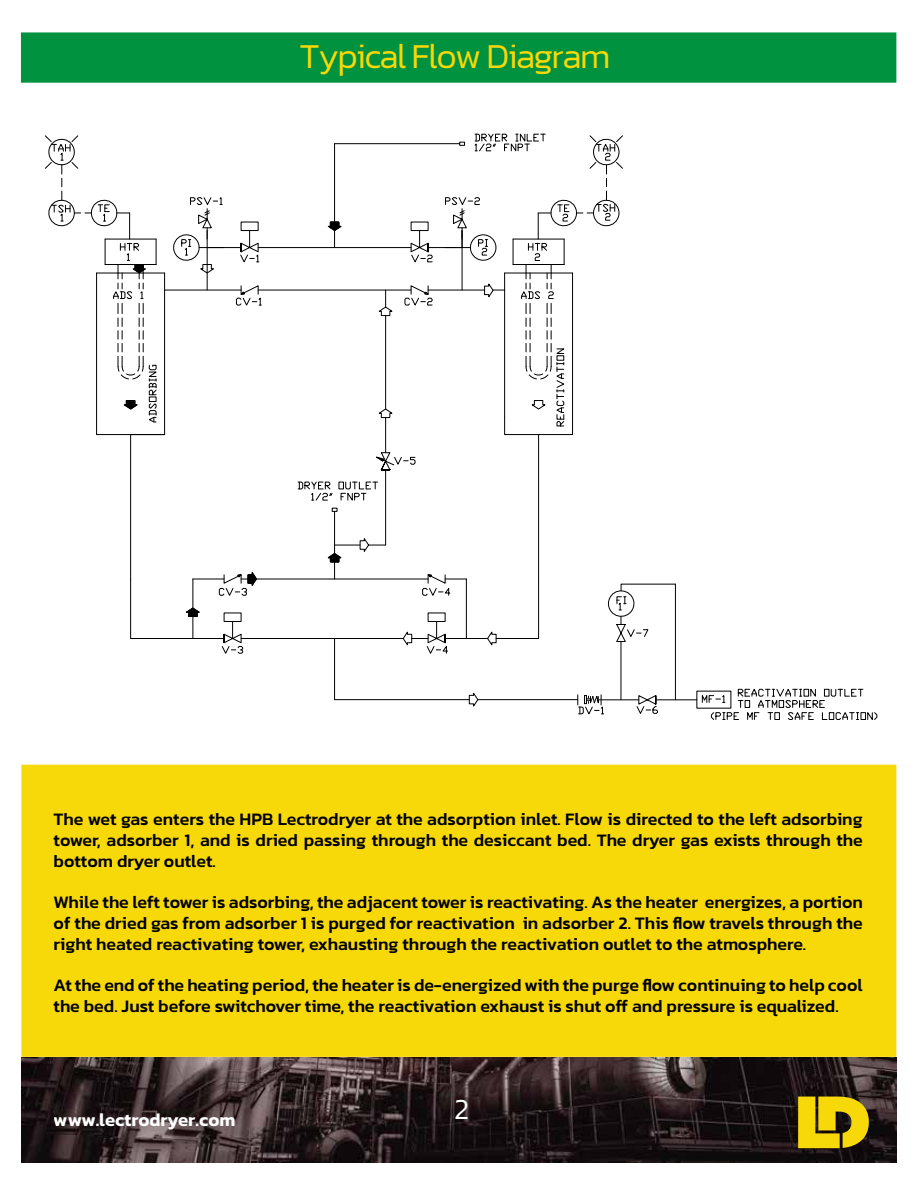
<style>
.page{position:relative;width:918px;height:1188px;background:#fff}
.page>*{position:absolute;margin:0;border:0;box-sizing:border-box;transform-origin:0 0}
.t1{font:300 35.55px "Kanit";letter-spacing:-.045em;color:#f7d808}
.t2{font:300 29.7px "Kanit";color:#fff}
.t3{font:600 18.6px "Kanit";color:#fff}
.t4{font:500 17.85px/20.7px "Kanit";color:#000;text-align:justify}
</style>
<div class="page">
<img style="left:21px;top:1057px;width:875px;height:105px">
<svg style="left:798px;top:1097px;width:71px;height:51px;background:#c7ad0b"></svg>
<div style="left:21px;top:32px;width:875px;height:51px;background:#00923e"></div>
<div style="left:21px;top:765px;width:875px;height:292px;background:#f7d808"></div>
<hr style="left:385px;top:470px;width:1px;height:75px;background:#000">
<hr style="left:130px;top:435px;width:1px;height:144px;background:#000">
<hr style="left:538px;top:435px;width:1px;height:144px;background:#000">
<hr style="left:241px;top:579px;width:187px;height:1px;background:#000">
<hr style="left:241px;top:638px;width:162px;height:1px;background:#000">
<hr style="left:193px;top:579px;width:31px;height:1px;background:#000">
<svg style="left:186px;top:607px;width:14px;height:11px"></svg>
<hr style="left:162px;top:638px;width:62px;height:1px;background:#000">
<hr style="left:193px;top:579px;width:1px;height:60px;background:#000">
<svg style="left:131px;top:579px;width:31px;height:60px"></svg>
<svg style="left:222px;top:621px;width:21px;height:32px"></svg>
<div style="left:224px;top:613px;width:17px;height:9px;border:1px solid #000"></div>
<svg style="left:219px;top:572px;width:39px;height:24px"></svg>
<hr style="left:621px;top:642px;width:1px;height:58px;background:#000">
<hr style="left:675px;top:584px;width:1px;height:116px;background:#000">
<hr style="left:334px;top:639px;width:1px;height:61px;background:#000">
<hr style="left:478px;top:699px;width:100px;height:1px;background:#000">
<hr style="left:335px;top:699px;width:134px;height:1px;background:#000">
<svg style="left:469px;top:693px;width:9px;height:13px"></svg>
<hr style="left:599px;top:700px;width:40px;height:1px;background:#000">
<svg style="left:578px;top:695px;width:26px;height:20px"></svg>
<hr style="left:656px;top:700px;width:41px;height:1px;background:#000">
<svg style="left:637px;top:695px;width:21px;height:19px"></svg>
<svg style="left:702px;top:689px;width:175px;height:31px"></svg>
<hr style="left:334px;top:511px;width:1px;height:68px;background:#000">
<hr style="left:538px;top:579px;width:1px;height:60px;background:#000">
<hr style="left:466px;top:579px;width:1px;height:60px;background:#000">
<hr style="left:445px;top:638px;width:43px;height:1px;background:#000">
<svg style="left:403px;top:621px;width:45px;height:32px"></svg>
<svg style="left:487px;top:632px;width:52px;height:13px"></svg>
<div style="left:428px;top:613px;width:17px;height:9px;border:1px solid #000"></div>
<svg style="left:423px;top:574px;width:43px;height:22px"></svg>
<svg style="left:327px;top:538px;width:59px;height:26px"></svg>
<svg style="left:332px;top:508px;width:5px;height:3px"></svg>
<svg style="left:298px;top:482px;width:34px;height:19px"></svg>
<svg style="left:339px;top:482px;width:38px;height:18px"></svg>
<svg style="left:608px;top:584px;width:68px;height:58px"></svg>
<hr style="left:258px;top:247px;width:153px;height:1px;background:#000">
<hr style="left:258px;top:290px;width:153px;height:1px;background:#000">
<hr style="left:164px;top:273px;width:1px;height:162px;background:#000">
<hr style="left:96px;top:273px;width:1px;height:162px;background:#000">
<hr style="left:97px;top:434px;width:68px;height:1px;background:#000">
<hr style="left:165px;top:290px;width:76px;height:1px;background:#000">
<hr style="left:97px;top:273px;width:68px;height:1px;background:#000">
<hr style="left:207px;top:248px;width:1px;height:42px;background:#000">
<svg style="left:236px;top:286px;width:25px;height:20px"></svg>
<hr style="left:207px;top:247px;width:34px;height:1px;background:#000">
<svg style="left:241px;top:231px;width:18px;height:32px"></svg>
<div style="left:241px;top:222px;width:17px;height:9px;border:1px solid #000"></div>
<svg style="left:174px;top:197px;width:50px;height:76px"></svg>
<hr style="left:385px;top:316px;width:1px;height:93px;background:#000">
<hr style="left:385px;top:418px;width:1px;height:35px;background:#000">
<svg style="left:376px;top:453px;width:39px;height:17px"></svg>
<svg style="left:379px;top:409px;width:13px;height:9px"></svg>
<svg style="left:379px;top:290px;width:13px;height:26px"></svg>
<hr style="left:334px;top:144px;width:1px;height:104px;background:#000">
<div style="left:411px;top:222px;width:17px;height:9px;border:1px solid #000"></div>
<svg style="left:327px;top:221px;width:15px;height:11px"></svg>
<hr style="left:428px;top:290px;width:57px;height:1px;background:#000">
<svg style="left:405px;top:286px;width:27px;height:19px"></svg>
<svg style="left:411px;top:231px;width:21px;height:31px"></svg>
<hr style="left:428px;top:247px;width:34px;height:1px;background:#000">
<hr style="left:335px;top:143px;width:125px;height:1px;background:#000">
<svg style="left:45px;top:135px;width:112px;height:287px"></svg>
<svg style="left:445px;top:134px;width:178px;height:301px"></svg>
<h1 class="t1" style="left:299px;top:32px;width:313px">Typical Flow Diagram</h1>
<p class="t4" style="left:54px;top:809px;width:811px">The wet gas enters the HPB Lectrodryer at the adsorption inlet. Flow is directed to the left adsorbing tower, adsorber 1, and is dried passing through the desiccant bed. The dryer gas exists through the bottom dryer outlet.</p>
<p class="t4" style="left:54px;top:892px;width:811px">While the left tower is adsorbing, the adjacent tower is reactivating. As the heater energizes, a portion of the dried gas from adsorber 1 is purged for reactivation in adsorber 2. This flow travels through the right heated reactivating tower, exhausting through the reactivation outlet to the atmosphere.</p>
<p class="t4" style="left:54px;top:975px;width:811px">At the end of the heating period, the heater is de-energized with the purge flow continuing to help cool the bed. Just before switchover time, the reactivation exhaust is shut off and pressure is equalized.</p>
<p class="t3" style="left:54px;top:1106px;width:183px">www.lectrodryer.com</p>
<h2 class="t2" style="left:454px;top:1089px;width:16px">2</h2>
</div>
